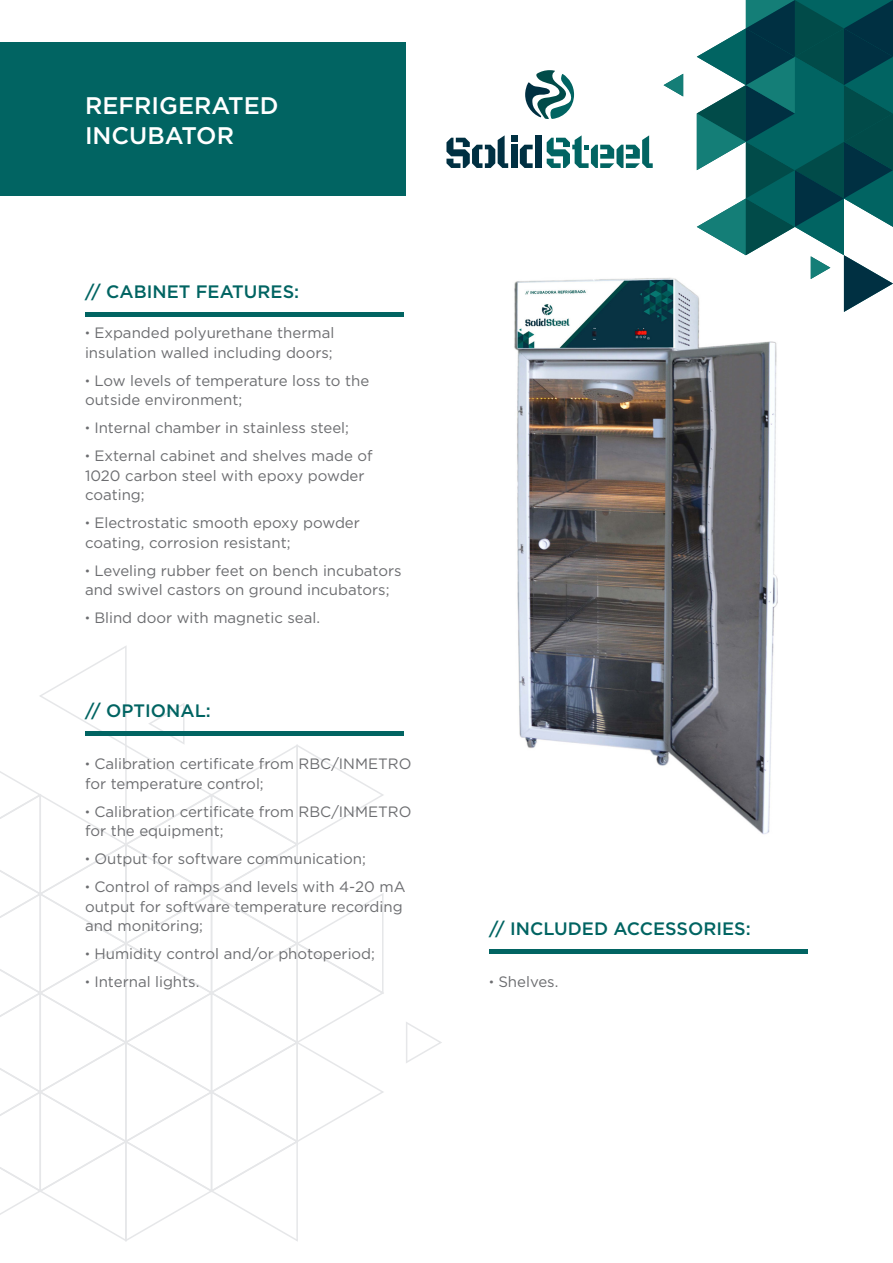
<style>
.page{position:relative;width:893px;height:1263px;background:#fff}
.page>*{position:absolute;margin:0;border:0;box-sizing:border-box;transform-origin:0 0}
.TITULO{font:500 24px "Gotham";color:#fff}
.TITULO_2{font:500 18px "Gotham";color:#016462}
.TEXTO{font:15px/19.5px "Gotham";color:#6c6d70}
.s1{font-family:"Pluto";font-weight:700}
</style>
<div class="page">
<svg style="left:406px;top:1022px;width:36px;height:41px"></svg>
<svg style="left:0;top:646px;width:386px;height:596px"></svg>
<svg style="left:664px;top:74px;width:19px;height:22px"></svg>
<svg style="left:697px;top:0;width:196px;height:312px"></svg>
<div style="left:0;top:43px;width:405px;height:153px;background:#016462"></div>
<div style="left:510px;top:145px;width:7px;height:23px;background:#003042"></div>
<svg style="left:520px;top:145px;width:13px;height:23px"></svg>
<div style="left:535px;top:135px;width:7px;height:33px;background:#003042"></div>
<div style="left:510px;top:135px;width:7px;height:7px;background:#003042"></div>
<svg style="left:446px;top:135px;width:62px;height:33px"></svg>
<svg style="left:547px;top:135px;width:106px;height:33px"></svg>
<svg style="left:525px;top:70px;width:49px;height:49px"></svg>
<hr style="left:489px;top:949px;width:319px;height:4px;background:#016462">
<hr style="left:85px;top:313px;width:319px;height:4px;background:#016462">
<hr style="left:85px;top:731px;width:319px;height:4px;background:#016462">
<img style="left:514px;top:268px;width:294px;height:566px">
<p class="TITULO" style="left:85px;top:89px;width:195px">REFRIGERATED</p>
<p class="TITULO" style="left:85px;top:119px;width:150px">INCUBATOR</p>
<p class="TITULO_2" style="left:85px;top:279px;width:216px">// CABINET FEATURES:</p>
<p class="TEXTO" style="left:85px;top:323px;width:251px"><span class="s1">·</span> Expanded polyurethane thermal insulation walled including doors;</p>
<p class="TEXTO" style="left:85px;top:370px;width:286px"><span class="s1">·</span> Low levels of temperature loss to the outside environment;</p>
<p class="TEXTO" style="left:85px;top:418px;width:265px"><span class="s1">·</span> Internal chamber in stainless steel;</p>
<p class="TEXTO" style="left:85px;top:446px;width:289px"><span class="s1">·</span> External cabinet and shelves made of<br>1020 carbon steel with epoxy powder coating;</p>
<p class="TEXTO" style="left:85px;top:513px;width:276px"><span class="s1">·</span> Electrostatic smooth epoxy powder coating, corrosion resistant;</p>
<p class="TEXTO" style="left:85px;top:560px;width:318px"><span class="s1">·</span> Leveling rubber feet on bench incubators and swivel castors on ground incubators;</p>
<p class="TEXTO" style="left:85px;top:608px;width:237px"><span class="s1">·</span> Blind door with magnetic seal.</p>
<p class="TITULO_2" style="left:85px;top:699px;width:127px">// OPTIONAL:</p>
<p class="TEXTO" style="left:85px;top:754px;width:328px"><span class="s1">·</span> Calibration certificate from RBC/INMETRO for temperature control;</p>
<p class="TEXTO" style="left:85px;top:801px;width:328px"><span class="s1">·</span> Calibration certificate from RBC/INMETRO for the equipment;</p>
<p class="TEXTO" style="left:85px;top:849px;width:282px"><span class="s1">·</span> Output for software communication;</p>
<p class="TEXTO" style="left:85px;top:877px;width:322px"><span class="s1">·</span> Control of ramps and levels with 4-20 mA output for software temperature recording and monitoring;</p>
<p class="TEXTO" style="left:85px;top:944px;width:292px"><span class="s1">·</span> Humidity control and/or photoperiod;</p>
<p class="TEXTO" style="left:85px;top:972px;width:116px"><span class="s1">·</span> Internal lights.</p>
<p class="TITULO_2" style="left:489px;top:917px;width:263px">// INCLUDED ACCESSORIES:</p>
<p class="TEXTO" style="left:489px;top:972px;width:71px"><span class="s1">·</span> Shelves.</p>
</div>
